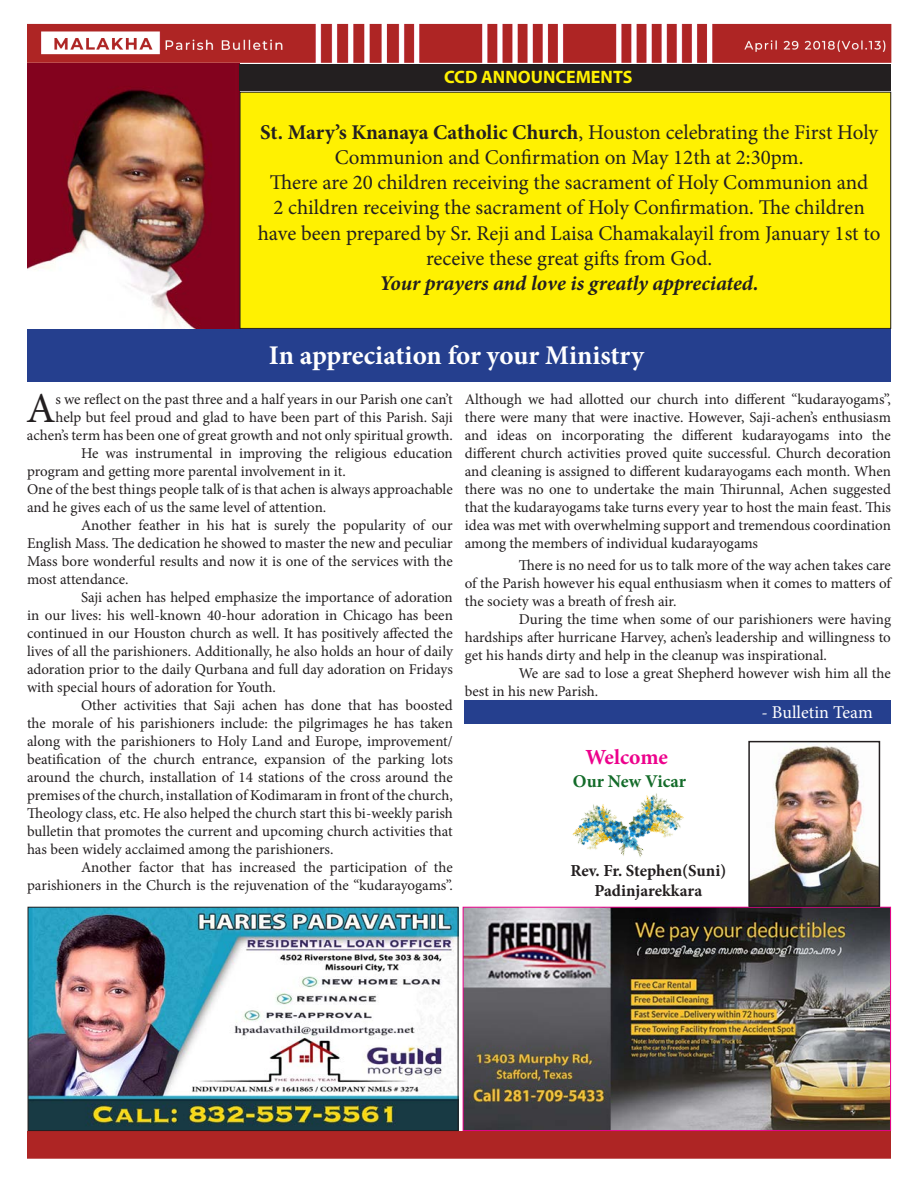
<style>
.page{position:relative;width:918px;height:1188px;background:#fff}
.page>*{position:absolute;margin:0;border:0;box-sizing:border-box;transform-origin:0 0}
.t1{font:42.75px "Minion Pro";color:#231f20}
.t2{font:700 27px "Minion Pro";letter-spacing:-.005em;color:#fff}
.t3{font:700 21.6px "Minion Pro";color:#ed028c}
.t4{font:21px/25.2px "Minion Pro";color:#231f20;text-align:center}
.t5{font:italic 700 21px "Minion Pro";letter-spacing:-.005em;color:#231f20}
.t6{font:700 18px "Myriad Pro";color:#fff101}
.t7{font:18px "Minion Pro";color:#fff}
.t8{font:700 18px "Minion Pro";letter-spacing:-.01em;color:#136b29}
.t9{font:700 16.8px "Minion Pro";letter-spacing:-.005em;color:#231f20}
.t10{font:15px/18px "Minion Pro";letter-spacing:-.005em;color:#231f20;text-align:justify}
.s1{font-weight:700}
</style>
<div class="page">
<img style="left:27px;top:23px;width:865px;height:1136px">
<img style="left:554px;top:785px;width:109px;height:108px">
<img style="left:599px;top:776px;width:100px;height:109px">
<div style="left:28px;top:329px;width:863px;height:53px;background:#253f8e"></div>
<div style="left:465px;top:700px;width:426px;height:24px;background:#253f8e"></div>
<img style="left:28px;top:64px;width:212px;height:265px">
<div style="left:240px;top:92px;width:651px;height:236px;background:#fff101"></div>
<div style="left:240px;top:92px;width:651px;height:237px;border:1px solid #231f20"></div>
<div style="left:240px;top:64px;width:651px;height:26px;background:#231f20"></div>
<img style="left:30px;top:909px;width:426px;height:220px">
<div style="left:28px;top:907px;width:430px;height:224px;border:1px solid #231f20"></div>
<img style="left:465px;top:909px;width:424px;height:220px">
<div style="left:463px;top:907px;width:428px;height:224px;border:1px solid #ed028c"></div>
<img style="left:751px;top:744px;width:126px;height:160px">
<div style="left:748px;top:741px;width:132px;height:166px;border:2px solid #231f20"></div>
<p class="t6" style="left:444px;top:65px;width:190px">CCD ANNOUNCEMENTS</p>
<p class="t4" style="left:260px;top:120px;width:620px"><span class="s1">St. Mary’s Knanaya Catholic Church</span>, Houston celebrating the First Holy<br>Communion and Confirmation on May 12th at 2:30pm.</p>
<p class="t4" style="left:258px;top:170px;width:624px">There are 20 children receiving the sacrament of Holy Communion and<br>2 children receiving the sacrament of Holy Confirmation. The children have been prepared by Sr. Reji and Laisa Chamakalayil from January 1st to receive these great gifts from God.</p>
<p class="t5" style="left:379px;top:268px;width:381px">Your prayers and love is greatly appreciated.</p>
<p class="t2" style="left:269px;top:337px;width:377px">In appreciation for your Ministry</p>
<p class="t10" style="left:27px;top:390px;width:427px;text-align:right">s we reflect on the past three and a half years in our Parish one can’t help but feel proud and glad to have been part of this Parish. Saji achen’s term has been one of great growth and not only spiritual growth.</p>
<p class="t10" style="left:27px;top:444px;width:427px;text-indent:54px">He was instrumental in improving the religious education program and getting more parental involvement in it.</p>
<p class="t10" style="left:27px;top:480px;width:427px">One of the best things people talk of is that achen is always approachable and he gives each of us the same level of attention.</p>
<p class="t10" style="left:27px;top:516px;width:427px;text-indent:54px">Another feather in his hat is surely the popularity of our English Mass. The dedication he showed to master the new and peculiar Mass bore wonderful results and now it is one of the services with the most attendance.</p>
<p class="t10" style="left:27px;top:588px;width:427px;text-indent:54px">Saji achen has helped emphasize the importance of adoration in our lives: his well-known 40-hour adoration in Chicago has been continued in our Houston church as well. It has positively affected the lives of all the parishioners. Additionally, he also holds an hour of daily adoration prior to the daily Qurbana and full day adoration on Fridays with special hours of adoration for Youth.</p>
<p class="t10" style="left:27px;top:696px;width:427px;text-indent:54px">Other activities that Saji achen has done that has boosted the morale of his parishioners include: the pilgrimages he has taken along with the parishioners to Holy Land and Europe, improvement/ beatification of the church entrance, expansion of the parking lots around the church, installation of 14 stations of the cross around the premises of the church, installation of Kodimaram in front of the church, Theology class, etc. He also helped the church start this bi-weekly parish bulletin that promotes the current and upcoming church activities that has been widely acclaimed among the parishioners.</p>
<p class="t10" style="left:27px;top:858px;width:427px;text-align:right">Another factor that has increased the participation of the parishioners in the Church is the rejuvenation of the “kudarayogams”.</p>
<p class="t1" style="left:26px;top:380px;width:31px">A</p>
<p class="t10" style="left:465px;top:390px;width:428px">Although we had allotted our church into different “kudarayogams”, there were many that were inactive. However, Saji-achen’s enthusiasm and ideas on incorporating the different kudarayogams into the different church activities proved quite successful. Church decoration and cleaning is assigned to different kudarayogams each month. When there was no one to undertake the main Thirunnal, Achen suggested that the kudarayogams take turns every year to host the main feast. This idea was met with overwhelming support and tremendous coordination among the members of individual kudarayogams</p>
<p class="t10" style="left:465px;top:556px;width:428px;text-indent:54px">There is no need for us to talk more of the way achen takes care of the Parish however his equal enthusiasm when it comes to matters of the society was a breath of fresh air.</p>
<p class="t10" style="left:465px;top:610px;width:428px;text-indent:54px">During the time when some of our parishioners were having hardships after hurricane Harvey, achen’s leadership and willingness to get his hands dirty and help in the cleanup was inspirational.</p>
<p class="t10" style="left:465px;top:664px;width:428px;text-indent:54px">We are sad to lose a great Shepherd however wish him all the best in his new Parish.</p>
<p class="t7" style="left:761px;top:700px;width:113px">- Bulletin Team</p>
<p class="t3" style="left:586px;top:742px;width:84px">Welcome</p>
<p class="t8" style="left:573px;top:769px;width:115px">Our New Vicar</p>
<p class="t9" style="left:570px;top:859px;width:157px">Rev. Fr. Stephen(Suni)</p>
<p class="t9" style="left:594px;top:879px;width:109px">Padinjarekkara</p>
</div>
